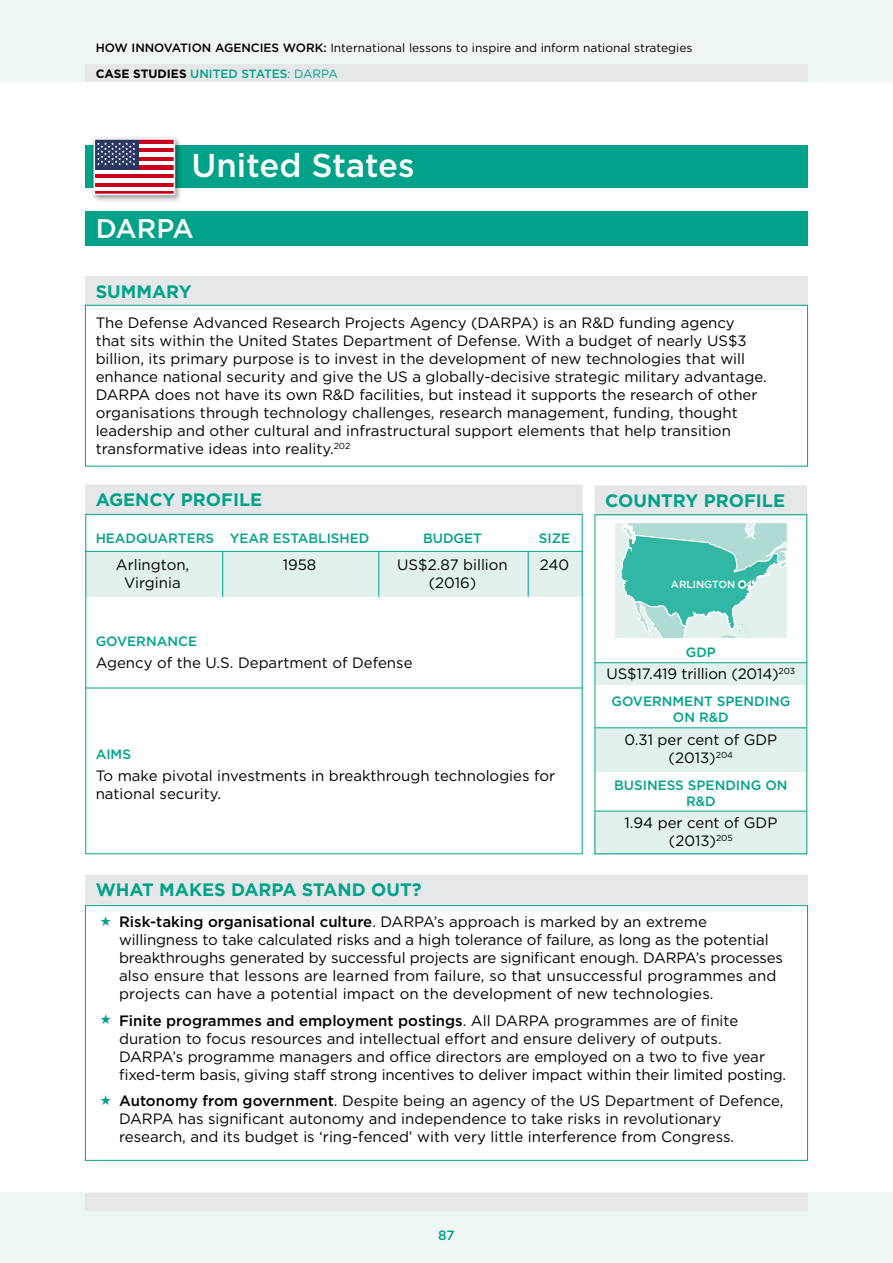
<style>
.page{position:relative;width:893px;height:1263px;background:#fff}
.page>*{position:absolute;margin:0;border:0;box-sizing:border-box;transform-origin:0 0}
.t1{font:500 33px "Gotham HTF";color:#fff}
.t2{font:500 27px "Gotham HTF";letter-spacing:-.025em;color:#fff}
.t3{font:700 18px "Gotham HTF";color:#00a389}
.t4{font:15px/18px "Gotham HTF";color:#000}
.t5{font:500 13.5px/16.2px "Gotham HTF";color:#00a389;text-align:center}
.t6{font:12px/25px "Gotham HTF";color:#000}
.t7{font:500 10.35px "Gotham HTF";color:#fff}
.s1{font-weight:500}
.s2{font-weight:700}
.s3{font-weight:500;color:#00a389}
.s4{color:#00a389}
</style>
<div class="page">
<div style="left:0;top:0;width:893px;height:81px;background:#eff7f5"></div>
<div style="left:85px;top:64px;width:723px;height:17px;background:#e6e7e8"></div>
<div style="left:0;top:1193px;width:893px;height:70px;background:#eff7f5"></div>
<div style="left:85px;top:1193px;width:723px;height:17px;background:#e6e7e8"></div>
<div style="left:594px;top:811px;width:213px;height:43px;background:#e2f1ee"></div>
<hr style="left:595px;top:811px;width:211px;height:1px;background:#00a389">
<div style="left:595px;top:728px;width:211px;height:44px;background:#e2f1ee"></div>
<hr style="left:595px;top:727px;width:211px;height:1px;background:#00a389">
<div style="left:595px;top:663px;width:211px;height:21px;background:#e2f1ee"></div>
<hr style="left:595px;top:662px;width:212px;height:1px;background:#00a389">
<div style="left:85px;top:145px;width:723px;height:43px;background:#00a389"></div>
<div style="left:85px;top:211px;width:723px;height:34px;background:#00a389"></div>
<div style="left:85px;top:552px;width:498px;height:44px;background:#e2f1ee"></div>
<div style="left:85px;top:276px;width:723px;height:30px;background:#e6e7e8"></div>
<div style="left:85px;top:484px;width:498px;height:30px;background:#e6e7e8"></div>
<div style="left:85px;top:875px;width:723px;height:30px;background:#e6e7e8"></div>
<hr style="left:85px;top:551px;width:498px;height:1px;background:#00a389">
<hr style="left:85px;top:688px;width:498px;height:1px;background:#00a389">
<hr style="left:222px;top:551px;width:1px;height:46px;background:#00a389">
<hr style="left:378px;top:551px;width:1px;height:46px;background:#00a389">
<hr style="left:528px;top:551px;width:1px;height:46px;background:#00a389">
<div style="left:92px;top:137px;width:90px;height:66px;background:#000;opacity:.25"></div>
<div style="left:90px;top:135px;width:89px;height:64px;background:#000;opacity:.25"></div>
<hr style="left:94px;top:191px;width:80px;height:3px;background:#cb001c">
<hr style="left:94px;top:187px;width:80px;height:4px;background:#fff">
<div style="left:94px;top:182px;width:80px;height:5px;background:#cb001c"></div>
<hr style="left:94px;top:178px;width:80px;height:4px;background:#fff">
<hr style="left:94px;top:174px;width:80px;height:4px;background:#cb001c">
<div style="left:94px;top:169px;width:80px;height:5px;background:#fff"></div>
<hr style="left:94px;top:165px;width:80px;height:4px;background:#cb001c">
<hr style="left:94px;top:161px;width:80px;height:4px;background:#fff">
<div style="left:94px;top:156px;width:80px;height:5px;background:#cb001c"></div>
<hr style="left:94px;top:152px;width:80px;height:4px;background:#fff">
<hr style="left:94px;top:148px;width:80px;height:4px;background:#cb001c">
<div style="left:94px;top:143px;width:80px;height:5px;background:#fff"></div>
<hr style="left:94px;top:139px;width:80px;height:4px;background:#cb001c">
<div style="left:94px;top:139px;width:44px;height:30px;background:#2a3560"></div>
<svg style="left:97px;top:142px;width:38px;height:23px"></svg>
<div style="left:94px;top:138px;width:81px;height:57px;border:2px solid #fff"></div>
<div style="left:85px;top:305px;width:723px;height:161px;border:1px solid #00a389"></div>
<div style="left:85px;top:905px;width:723px;height:256px;border:1px solid #00a389"></div>
<div style="left:595px;top:485px;width:212px;height:30px;background:#e6e7e8"></div>
<svg style="left:615px;top:523px;width:172px;height:115px;background:#8ed4ca"></svg>
<p class="t6" style="left:96px;top:36px;width:598px"><span class="s1">HOW INNOVATION AGENCIES WORK:</span> International lessons to inspire and inform national strategies<br><span class="s2">CASE STUDIES</span> <span class="s3">UNITED STATES</span><span class="s4">: DARPA</span></p>
<h1 class="t1" style="left:192px;top:147px;width:224px">United States</h1>
<h2 class="t2" style="left:96px;top:213px;width:100px">DARPA</h2>
<p class="t3" style="left:96px;top:281px;width:98px">SUMMARY</p>
<p class="t4" style="left:96px;top:314px;width:673px">The Defense Advanced Research Projects Agency (DARPA) is an R&amp;D funding agency that sits within the United States Department of Defense. With a budget of nearly US$3 billion, its primary purpose is to invest in the development of new technologies that will enhance national security and give the US a globally-decisive strategic military advantage.<br>DARPA does not have its own R&amp;D facilities, but instead it supports the research of other organisations through technology challenges, research management, funding, thought leadership and other cultural and infrastructural support elements that help transition transformative ideas into reality.<sup>202</sup></p>
<p class="t3" style="left:96px;top:489px;width:168px">AGENCY PROFILE</p>
<p class="t5" style="left:96px;top:530px;width:275px">HEADQUARTERS YEAR ESTABLISHED</p>
<p class="t5" style="left:423px;top:530px;width:60px">BUDGET</p>
<p class="t5" style="left:539px;top:530px;width:33px">SIZE</p>
<p class="t4" style="left:116px;top:555px;width:75px">Arlington,</p>
<p class="t4" style="left:283px;top:555px;width:35px">1958</p>
<p class="t4" style="left:397px;top:555px;width:112px">US$2.87 billion</p>
<p class="t4" style="left:540px;top:555px;width:31px">240</p>
<p class="t4" style="left:124px;top:573px;width:58px">Virginia</p>
<p class="t4" style="left:429px;top:573px;width:49px">(2016)</p>
<p class="t3" style="left:605px;top:490px;width:181px">COUNTRY PROFILE</p>
<p class="t7" style="left:671px;top:578px;width:66px">ARLINGTON</p>
<p class="t5" style="left:96px;top:632px;width:103px">GOVERNANCE</p>
<p class="t4" style="left:96px;top:653px;width:318px">Agency of the U.S. Department of Defense</p>
<p class="t5" style="left:96px;top:746px;width:37px">AIMS</p>
<p class="t4" style="left:96px;top:767px;width:461px">To make pivotal investments in breakthrough technologies for national security.</p>
<p class="t5" style="left:686px;top:644px;width:32px">GDP</p>
<p class="t4" style="left:607px;top:665px;width:190px">US$17.419 trillion (2014)<sup>203</sup></p>
<p class="t5" style="left:611px;top:693px;width:180px">GOVERNMENT SPENDING<br>ON R&amp;D</p>
<p class="t4" style="left:624px;top:730px;width:154px;text-align:center">0.31 per cent of GDP (2013)<sup>204</sup></p>
<p class="t5" style="left:614px;top:776px;width:175px">BUSINESS SPENDING ON<br>R&amp;D</p>
<p class="t4" style="left:624px;top:813px;width:154px;text-align:center">1.94 per cent of GDP (2013)<sup>205</sup></p>
<p class="t3" style="left:96px;top:879px;width:327px">WHAT MAKES DARPA STAND OUT?</p>
<p class="t4" style="left:119px;top:912px;width:665px;text-indent:-19px"><span class="s4">★</span> <span class="s1">Risk-taking organisational culture</span>. DARPA’s approach is marked by an extreme willingness to take calculated risks and a high tolerance of failure, as long as the potential breakthroughs generated by successful projects are significant enough. DARPA’s processes also ensure that lessons are learned from failure, so that unsuccessful programmes and projects can have a potential impact on the development of new technologies.</p>
<p class="t4" style="left:119px;top:1011px;width:669px;text-indent:-19px"><span class="s4">★</span> <span class="s1">Finite programmes and employment postings</span>. All DARPA programmes are of finite duration to focus resources and intellectual effort and ensure delivery of outputs.<br>DARPA’s programme managers and office directors are employed on a two to five year fixed-term basis, giving staff strong incentives to deliver impact within their limited posting.</p>
<p class="t4" style="left:119px;top:1091px;width:666px;text-indent:-19px"><span class="s4">★</span> <span class="s1">Autonomy from government</span>. Despite being an agency of the US Department of Defence,<br>DARPA has significant autonomy and independence to take risks in revolutionary research, and its budget is ‘ring-fenced’ with very little interference from Congress.</p>
<p class="t5" style="left:438px;top:1227px;width:18px">87</p>
</div>
